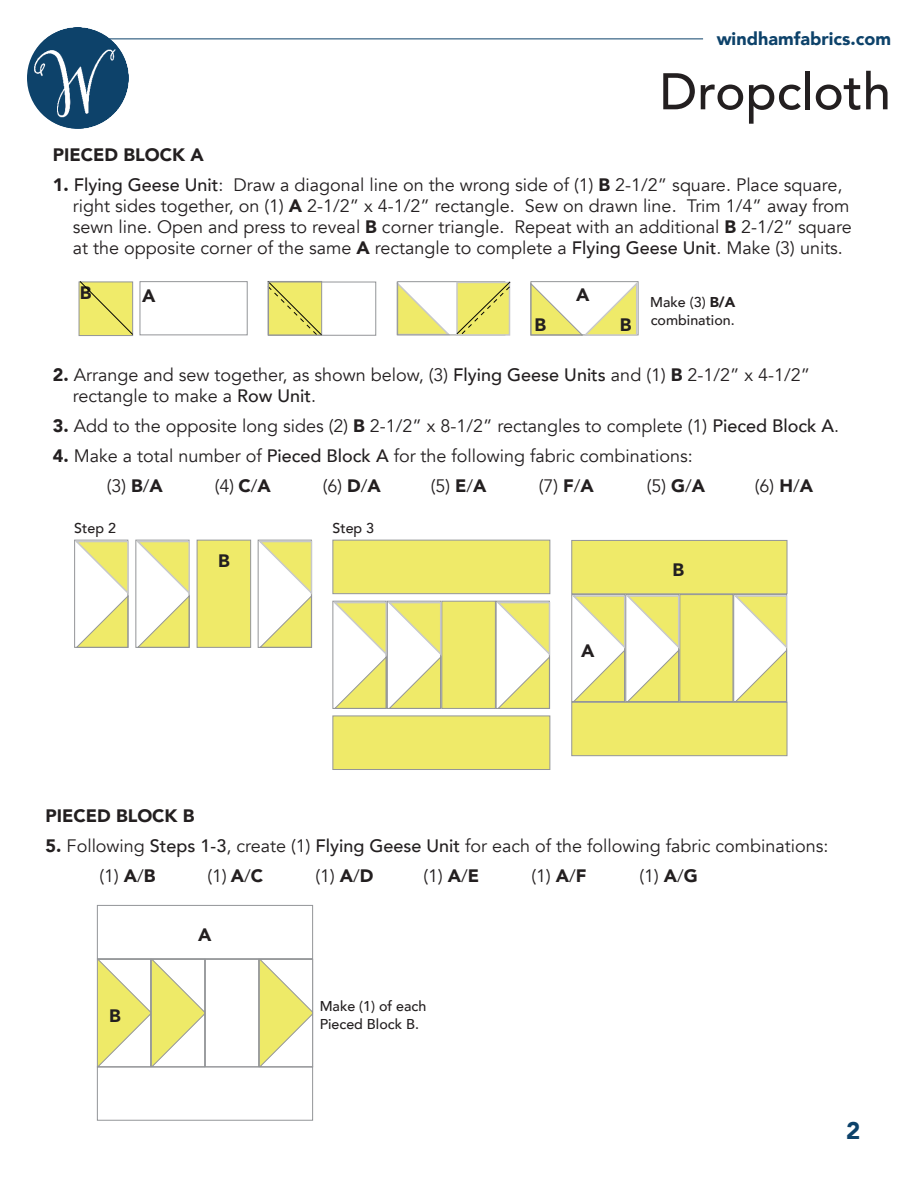
<style>
.page{position:relative;width:918px;height:1188px;background:#fff}
.page>*{position:absolute;margin:0;border:0;box-sizing:border-box;transform-origin:0 0}
.t1{font:500 51px "Avenir";color:#231f20}
.t2{font:900 24px "Avenir";color:#0d426a}
.t3{font:18px/21px "Avenir";color:#231f20}
.t4{font:900 18px "Avenir";color:#231f20}
.t5{font:900 18px "Avenir";color:#0d426a}
.t6{font:500 14.25px/18px "Avenir";color:#231f20}
.s1{font-weight:900}
.s2{font-weight:500}
</style>
<div class="page">
<img style="left:27px;top:27px;width:102px;height:102px;border-radius:51px">
<hr style="left:109px;top:39px;width:594px;height:1px;background:#0d426a">
<svg style="left:79px;top:281px;width:54px;height:54px;background:#e6e16a"></svg>
<div style="left:140px;top:281px;width:108px;height:54px;border:1px solid #939598"></div>
<svg style="left:267px;top:281px;width:55px;height:55px;background:#e2de69"></svg>
<div style="left:268px;top:282px;width:108px;height:54px;border:1px solid #939598"></div>
<svg style="left:396px;top:281px;width:115px;height:55px"></svg>
<svg style="left:530px;top:281px;width:109px;height:55px"></svg>
<div style="left:197px;top:540px;width:54px;height:108px;background:#efea69;border:1px solid #939598"></div>
<svg style="left:74px;top:539px;width:55px;height:109px"></svg>
<svg style="left:136px;top:539px;width:54px;height:109px"></svg>
<svg style="left:258px;top:539px;width:55px;height:109px"></svg>
<div style="left:441px;top:601px;width:55px;height:108px;background:#efea69;border:1px solid #939598"></div>
<svg style="left:333px;top:600px;width:109px;height:109px"></svg>
<svg style="left:496px;top:600px;width:55px;height:109px"></svg>
<div style="left:333px;top:540px;width:217px;height:54px;background:#efea69;border:1px solid #939598"></div>
<div style="left:333px;top:716px;width:217px;height:54px;background:#efea69;border:1px solid #939598"></div>
<div style="left:679px;top:594px;width:54px;height:108px;background:#efea69;border:1px solid #939598"></div>
<svg style="left:572px;top:594px;width:108px;height:108px"></svg>
<svg style="left:733px;top:594px;width:55px;height:109px"></svg>
<div style="left:571px;top:540px;width:216px;height:54px;background:#efea69;border:1px solid #939598"></div>
<div style="left:571px;top:702px;width:216px;height:54px;background:#efea69;border:1px solid #939598"></div>
<div style="left:97px;top:905px;width:216px;height:54px;border:1px solid #939598"></div>
<div style="left:97px;top:1067px;width:216px;height:54px;border:1px solid #939598"></div>
<div style="left:205px;top:959px;width:54px;height:108px;background:#fff;border:1px solid #939598"></div>
<svg style="left:259px;top:958px;width:54px;height:110px"></svg>
<svg style="left:97px;top:958px;width:108px;height:110px"></svg>
<p class="t5" style="left:717px;top:23px;width:176px">windhamfabrics.com</p>
<h1 class="t1" style="left:659px;top:47px;width:233px">Dropcloth</h1>
<p class="t4" style="left:53px;top:140px;width:152px">PIECED BLOCK A</p>
<p class="t3" style="left:73px;top:175px;width:780px;text-indent:-20px"><span class="s1">1.</span> <span class="s2">Flying Geese Unit</span>: Draw a diagonal line on the wrong side of (1) <span class="s1">B</span> 2-1/2” square. Place square, right sides together, on (1) <span class="s1">A</span> 2-1/2” x 4-1/2” rectangle. Sew on drawn line. Trim 1/4” away from sewn line. Open and press to reveal <span class="s1">B</span> corner triangle. Repeat with an additional <span class="s1">B</span> 2-1/2” square at the opposite corner of the same <span class="s1">A</span> rectangle to complete a <span class="s2">Flying Geese Unit</span>. Make (3) units.</p>
<p class="t4" style="left:80px;top:278px;width:13px">B</p>
<p class="t4" style="left:142px;top:281px;width:15px">A</p>
<p class="t4" style="left:535px;top:310px;width:13px">B</p>
<p class="t4" style="left:576px;top:279px;width:15px">A</p>
<p class="t4" style="left:620px;top:310px;width:13px">B</p>
<p class="t6" style="left:650px;top:292px;width:86px">Make (3) <span class="s1">B/A </span>combination.</p>
<p class="t3" style="left:73px;top:364px;width:739px;text-indent:-20px"><span class="s1">2.</span> Arrange and sew together, as shown below, (3) <span class="s2">Flying Geese Units</span> and (1) <span class="s1">B</span> 2-1/2” x 4-1/2” rectangle to make a <span class="s2">Row Unit</span>.</p>
<p class="t3" style="left:53px;top:415px;width:788px"><span class="s1">3.</span> Add to the opposite long sides (2) <span class="s1">B</span> 2-1/2” x 8-1/2” rectangles to complete (1) <span class="s2">Pieced Block A</span>.</p>
<p class="t3" style="left:107px;top:441px;width:588px;line-height:30px;text-indent:-54px"><span class="s1">4.</span> Make a total number of <span class="s2">Pieced Block A</span> for the following fabric combinations: (3) <span class="s1">B</span>/<span class="s1">A</span></p>
<p class="t3" style="left:215px;top:475px;width:57px">(4) <span class="s1">C</span>/<span class="s1">A</span></p>
<p class="t3" style="left:323px;top:475px;width:60px">(6) <span class="s1">D</span>/<span class="s1">A</span></p>
<p class="t3" style="left:431px;top:475px;width:57px">(5) <span class="s1">E</span>/<span class="s1">A</span></p>
<p class="t3" style="left:539px;top:475px;width:57px">(7) <span class="s1">F</span>/<span class="s1">A</span></p>
<p class="t3" style="left:647px;top:475px;width:60px">(5) <span class="s1">G</span>/<span class="s1">A</span></p>
<p class="t3" style="left:755px;top:475px;width:60px">(6) <span class="s1">H</span>/<span class="s1">A</span></p>
<p class="t6" style="left:74px;top:518px;width:43px">Step 2</p>
<p class="t4" style="left:218px;top:545px;width:13px">B</p>
<p class="t6" style="left:333px;top:518px;width:43px">Step 3</p>
<p class="t4" style="left:581px;top:635px;width:15px">A</p>
<p class="t4" style="left:672px;top:554px;width:13px">B</p>
<p class="t4" style="left:45px;top:801px;width:151px">PIECED BLOCK B</p>
<p class="t3" style="left:99px;top:832px;width:731px;line-height:30px;text-indent:-54px"><span class="s1">5.</span> Following <span class="s2">Steps 1-3</span>, create (1) <span class="s2">Flying Geese Unit</span> for each of the following fabric combinations: (1) <span class="s1">A</span>/<span class="s1">B</span></p>
<p class="t3" style="left:207px;top:866px;width:57px">(1) <span class="s1">A</span>/<span class="s1">C</span></p>
<p class="t3" style="left:315px;top:866px;width:60px">(1) <span class="s1">A</span>/<span class="s1">D</span></p>
<p class="t3" style="left:423px;top:866px;width:57px">(1) <span class="s1">A</span>/<span class="s1">E</span></p>
<p class="t3" style="left:531px;top:866px;width:57px">(1) <span class="s1">A</span>/<span class="s1">F</span></p>
<p class="t3" style="left:639px;top:866px;width:60px">(1) <span class="s1">A</span>/<span class="s1">G</span></p>
<p class="t4" style="left:109px;top:1000px;width:13px">B</p>
<p class="t4" style="left:198px;top:919px;width:15px">A</p>
<p class="t6" style="left:320px;top:996px;width:108px">Make (1) of each<br>Pieced Block B.</p>
<h2 class="t2" style="left:846px;top:1110px;width:16px">2</h2>
</div>
